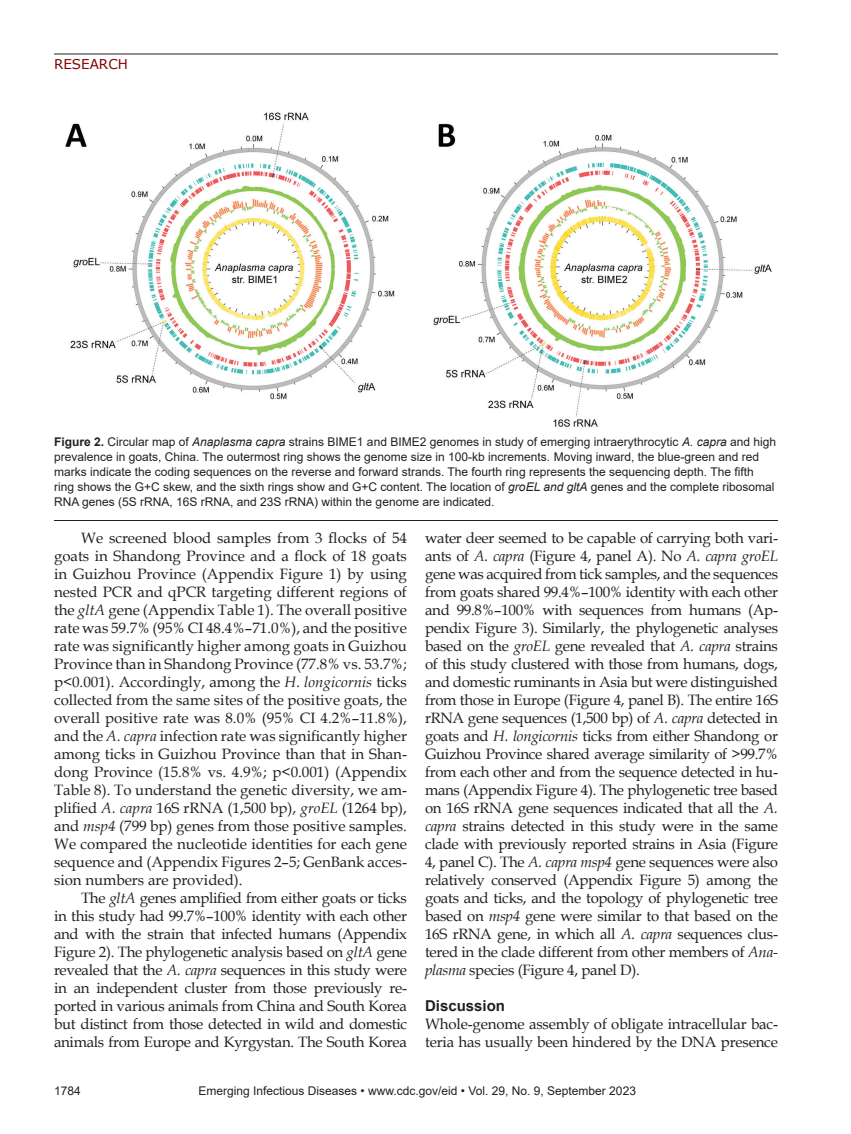
<style>
.page{position:relative;width:851px;height:1134px;background:#fff}
.page>*{position:absolute;margin:0;border:0;box-sizing:border-box;transform-origin:0 0}
.t1{font:15px/18px "Book Antiqua";letter-spacing:-.01em;color:#231f20;text-align:justify}
.t2{font:700 15px "Arial";color:#231f20}
.t3{font:13.5px "Verdana";color:#820301}
.t4{font:12px/15px "Arial";color:#231f20}
.s1{font-weight:700}
.s2{font-style:italic}
</style>
<div class="page">
<hr style="left:54px;top:54px;width:724px;height:1px;background:#231f20">
<img style="left:65px;top:112px;width:707px;height:315px">
<hr style="left:54px;top:520px;width:724px;height:1px;background:#231f20">
<p class="t3" style="left:54px;top:55px;width:75px">RESEARCH</p>
<p class="t4" style="left:54px;top:434px;width:723px"><span class="s1">Figure 2.</span> Circular map of <span class="s2">Anaplasma capra</span> strains BIME1 and BIME2 genomes in study of emerging intraerythrocytic <span class="s2">A. capra</span> and high prevalence in goats, China. The outermost ring shows the genome size in 100-kb increments. Moving inward, the blue-green and red marks indicate the coding sequences on the reverse and forward strands. The fourth ring represents the sequencing depth. The fifth ring shows the G+C skew, and the sixth rings show and G+C content. The location of <span class="s2">groEL and gltA</span> genes and the complete ribosomal RNA genes (5S rRNA, 16S rRNA, and 23S rRNA) within the genome are indicated.</p>
<p class="t1" style="left:54px;top:529px;width:354px;text-indent:27px">We screened blood samples from 3 flocks of 54 goats in Shandong Province and a flock of 18 goats in Guizhou Province (Appendix Figure 1) by using nested PCR and qPCR targeting different regions of the <span class="s2">gltA</span> gene (Appendix Table 1). The overall positive rate was 59.7% (95% CI 48.4%–71.0%), and the positive rate was significantly higher among goats in Guizhou Province than in Shandong Province (77.8% vs. 53.7%; p&lt;0.001). Accordingly, among the <span class="s2">H. longicornis</span> ticks collected from the same sites of the positive goats, the overall positive rate was 8.0% (95% CI 4.2%–11.8%), and the <span class="s2">A. capra</span> infection rate was significantly higher among ticks in Guizhou Province than that in Shan&shy;dong Province (15.8% vs. 4.9%; p&lt;0.001) (Appendix Table 8). To understand the genetic diversity, we am&shy;plified <span class="s2">A. capra</span> 16S rRNA (1,500 bp), <span class="s2">groEL</span> (1264 bp), and <span class="s2">msp4</span> (799 bp) genes from those positive samples.<br>We compared the nucleotide identities for each gene sequence and (Appendix Figures 2–5; GenBank acces&shy;sion numbers are provided).</p>
<p class="t1" style="left:54px;top:889px;width:354px;text-indent:27px">The <span class="s2">gltA</span> genes amplified from either goats or ticks in this study had 99.7%–100% identity with each other and with the strain that infected humans (Appendix Figure 2). The phylogenetic analysis based on <span class="s2">gltA</span> gene revealed that the <span class="s2">A. capra</span> sequences in this study were in an independent cluster from those previously re&shy;ported in various animals from China and South Korea but distinct from those detected in wild and domestic animals from Europe and Kyrgystan. The South Korea</p>
<p class="t1" style="left:425px;top:529px;width:354px">water deer seemed to be capable of carrying both vari&shy;ants of <span class="s2">A. capra</span> (Figure 4, panel A). No <span class="s2">A. capra groEL </span>gene was acquired from tick samples, and the sequences from goats shared 99.4%–100% identity with each other and 99.8%–100% with sequences from humans (Ap&shy;pendix Figure 3). Similarly, the phylogenetic analyses based on the <span class="s2">groEL</span> gene revealed that <span class="s2">A. capra</span> strains of this study clustered with those from humans, dogs, and domestic ruminants in Asia but were distinguished from those in Europe (Figure 4, panel B). The entire 16S rRNA gene sequences (1,500 bp) of <span class="s2">A. capra</span> detected in goats and <span class="s2">H. longicornis</span> ticks from either Shandong or Guizhou Province shared average similarity of &gt;99.7% from each other and from the sequence detected in hu&shy;mans (Appendix Figure 4). The phylogenetic tree based on 16S rRNA gene sequences indicated that all the <span class="s2">A. capra</span> strains detected in this study were in the same clade with previously reported strains in Asia (Figure 4, panel C). The <span class="s2">A. capra msp4</span> gene sequences were also relatively conserved (Appendix Figure 5) among the goats and ticks, and the topology of phylogenetic tree based on <span class="s2">msp4</span> gene were similar to that based on the 16S rRNA gene, in which all <span class="s2">A. capra</span> sequences clus&shy;tered in the clade different from other members of <span class="s2">Ana&shy;plasma</span> species (Figure 4, panel D).</p>
<p class="t2" style="left:425px;top:996px;width:82px">Discussion</p>
<p class="t1" style="left:425px;top:1015px;width:354px">Whole-genome assembly of obligate intracellular bac&shy;teria has usually been hindered by the DNA presence</p>
<p class="t4" style="left:54px;top:1084px;width:28px">1784</p>
<p class="t4" style="left:198px;top:1084px;width:439px">Emerging Infectious Diseases • www.cdc.gov/eid • Vol. 29, No. 9, September 2023</p>
</div>
